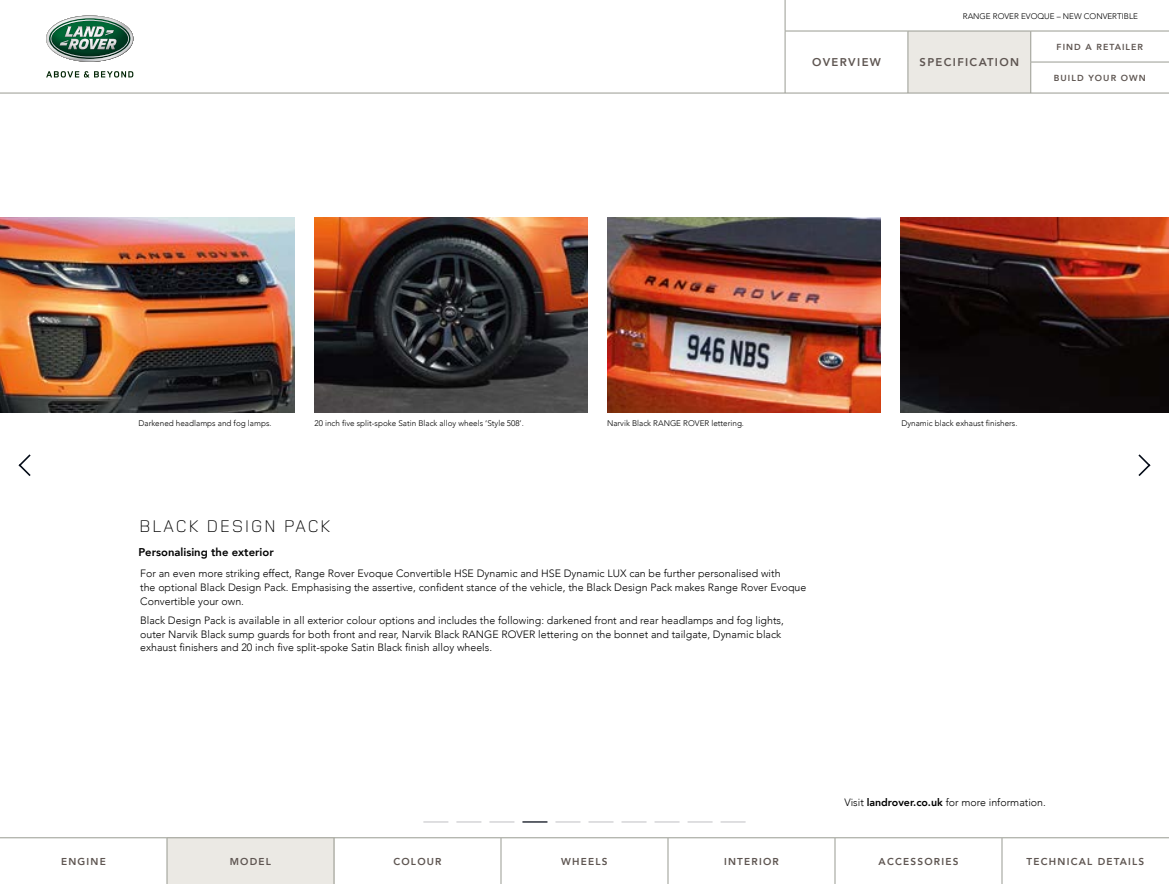
<style>
.page{position:relative;width:1169px;height:884px;background:#fff}
.page>*{position:absolute;margin:0;border:0;box-sizing:border-box;transform-origin:0 0}
.t1{font:300 17.5px "Land Rover Wide";color:#000}
.t2{font:800 11.25px "Avenir LT Com";color:#000}
.t3{font:800 11.25px "Avenir LT Com";letter-spacing:.12em;color:#5e5551}
.t4{font:300 10.62px/13.8px "Avenir LT Com";color:#000}
.t5{font:800 10px "Avenir LT Com";letter-spacing:.12em;color:#5e5551}
.t6{font:800 8.75px "Avenir LT Com";letter-spacing:.12em;color:#5e5551}
.t7{font:300 8.12px "Avenir LT Com";color:#000}
.s1{font-weight:800}
</style>
<div class="page">
<svg style="left:46px;top:71px;width:87px;height:7px"></svg>
<svg style="left:46px;top:16px;width:87px;height:46px"></svg>
<img style="left:900px;top:217px;width:268px;height:196px">
<img style="left:0;top:217px;width:295px;height:196px">
<img style="left:314px;top:217px;width:274px;height:196px">
<img style="left:607px;top:217px;width:273px;height:196px">
<div style="left:167px;top:837px;width:167px;height:47px;background:#ebe9e4"></div>
<div style="left:907px;top:31px;width:123px;height:62px;background:#ebe9e4"></div>
<svg style="left:654px;top:821px;width:25px;height:1px"></svg>
<svg style="left:687px;top:821px;width:25px;height:1px"></svg>
<svg style="left:720px;top:821px;width:25px;height:1px"></svg>
<svg style="left:621px;top:821px;width:25px;height:1px"></svg>
<svg style="left:588px;top:821px;width:25px;height:1px"></svg>
<svg style="left:555px;top:821px;width:25px;height:1px"></svg>
<svg style="left:522px;top:821px;width:25px;height:1px"></svg>
<svg style="left:489px;top:821px;width:25px;height:1px"></svg>
<svg style="left:456px;top:821px;width:25px;height:1px"></svg>
<svg style="left:423px;top:821px;width:25px;height:1px"></svg>
<hr style="left:0;top:93px;width:1168px;height:1px;background:#999b92">
<hr style="left:0;top:837px;width:167px;height:1px;background:#999b92">
<hr style="left:167px;top:837px;width:167px;height:1px;background:#999b92">
<hr style="left:167px;top:838px;width:1px;height:46px;background:#999b92">
<hr style="left:334px;top:837px;width:167px;height:1px;background:#999b92">
<hr style="left:333px;top:838px;width:1px;height:46px;background:#999b92">
<hr style="left:501px;top:837px;width:167px;height:1px;background:#999b92">
<hr style="left:500px;top:838px;width:1px;height:46px;background:#999b92">
<hr style="left:668px;top:837px;width:166px;height:1px;background:#999b92">
<hr style="left:667px;top:838px;width:1px;height:46px;background:#999b92">
<hr style="left:834px;top:837px;width:167px;height:1px;background:#999b92">
<hr style="left:834px;top:838px;width:1px;height:46px;background:#999b92">
<hr style="left:1001px;top:837px;width:167px;height:1px;background:#999b92">
<hr style="left:1001px;top:838px;width:1px;height:46px;background:#999b92">
<hr style="left:784px;top:0;width:1px;height:31px;background:#999b92">
<hr style="left:784px;top:31px;width:123px;height:1px;background:#999b92">
<hr style="left:784px;top:31px;width:1px;height:31px;background:#999b92">
<hr style="left:907px;top:31px;width:123px;height:1px;background:#999b92">
<hr style="left:907px;top:31px;width:1px;height:31px;background:#999b92">
<hr style="left:1030px;top:31px;width:1px;height:31px;background:#999b92">
<hr style="left:784px;top:62px;width:1px;height:31px;background:#999b92">
<hr style="left:907px;top:62px;width:1px;height:31px;background:#999b92">
<hr style="left:1030px;top:62px;width:1px;height:31px;background:#999b92">
<hr style="left:1030px;top:31px;width:138px;height:1px;background:#999b92">
<hr style="left:1030px;top:62px;width:138px;height:1px;background:#999b92">
<svg style="left:1138px;top:454px;width:12px;height:22px"></svg>
<svg style="left:19px;top:454px;width:12px;height:22px"></svg>
<p class="t7" style="left:962px;top:11px;width:176px">RANGE ROVER EVOQUE – NEW CONVERTIBLE</p>
<p class="t3" style="left:812px;top:56px;width:70px">OVERVIEW</p>
<p class="t3" style="left:919px;top:56px;width:101px">SPECIFICATION</p>
<p class="t6" style="left:1056px;top:42px;width:88px">FIND A RETAILER</p>
<p class="t6" style="left:1053px;top:73px;width:93px">BUILD YOUR OWN</p>
<p class="t7" style="left:138px;top:418px;width:135px">Darkened headlamps and fog lamps.</p>
<p class="t7" style="left:314px;top:418px;width:211px">20 inch five split-spoke Satin Black alloy wheels ‘Style 508’.</p>
<p class="t7" style="left:607px;top:418px;width:138px">Narvik Black RANGE ROVER lettering.</p>
<p class="t7" style="left:901px;top:418px;width:118px">Dynamic black exhaust finishers.</p>
<h1 class="t1" style="left:138px;top:514px;width:194px">BLACK DESIGN PACK</h1>
<p class="t2" style="left:138px;top:546px;width:137px">Personalising the exterior</p>
<p class="t4" style="left:140px;top:566px;width:667px">For an even more striking effect, Range Rover Evoque Convertible HSE Dynamic and HSE Dynamic LUX can be further personalised with<br>the optional Black Design Pack. Emphasising the assertive, confident stance of the vehicle, the Black Design Pack makes Range Rover Evoque<br>Convertible your own.</p>
<p class="t4" style="left:140px;top:613px;width:645px">Black Design Pack is available in all exterior colour options and includes the following: darkened front and rear headlamps and fog lights, outer Narvik Black sump guards for both front and rear, Narvik Black RANGE ROVER lettering on the bonnet and tailgate, Dynamic black exhaust finishers and 20 inch five split-spoke Satin Black finish alloy wheels.</p>
<p class="t4" style="left:844px;top:796px;width:203px">Visit <span class="s1">landrover.co.uk</span> for more information.</p>
<p class="t5" style="left:61px;top:855px;width:46px">ENGINE</p>
<p class="t5" style="left:230px;top:855px;width:43px">MODEL</p>
<p class="t5" style="left:393px;top:855px;width:50px">COLOUR</p>
<p class="t5" style="left:561px;top:855px;width:48px">WHEELS</p>
<p class="t5" style="left:724px;top:855px;width:56px">INTERIOR</p>
<p class="t5" style="left:878px;top:855px;width:81px">ACCESSORIES</p>
<p class="t5" style="left:1026px;top:855px;width:119px">TECHNICAL DETAILS</p>
</div>
